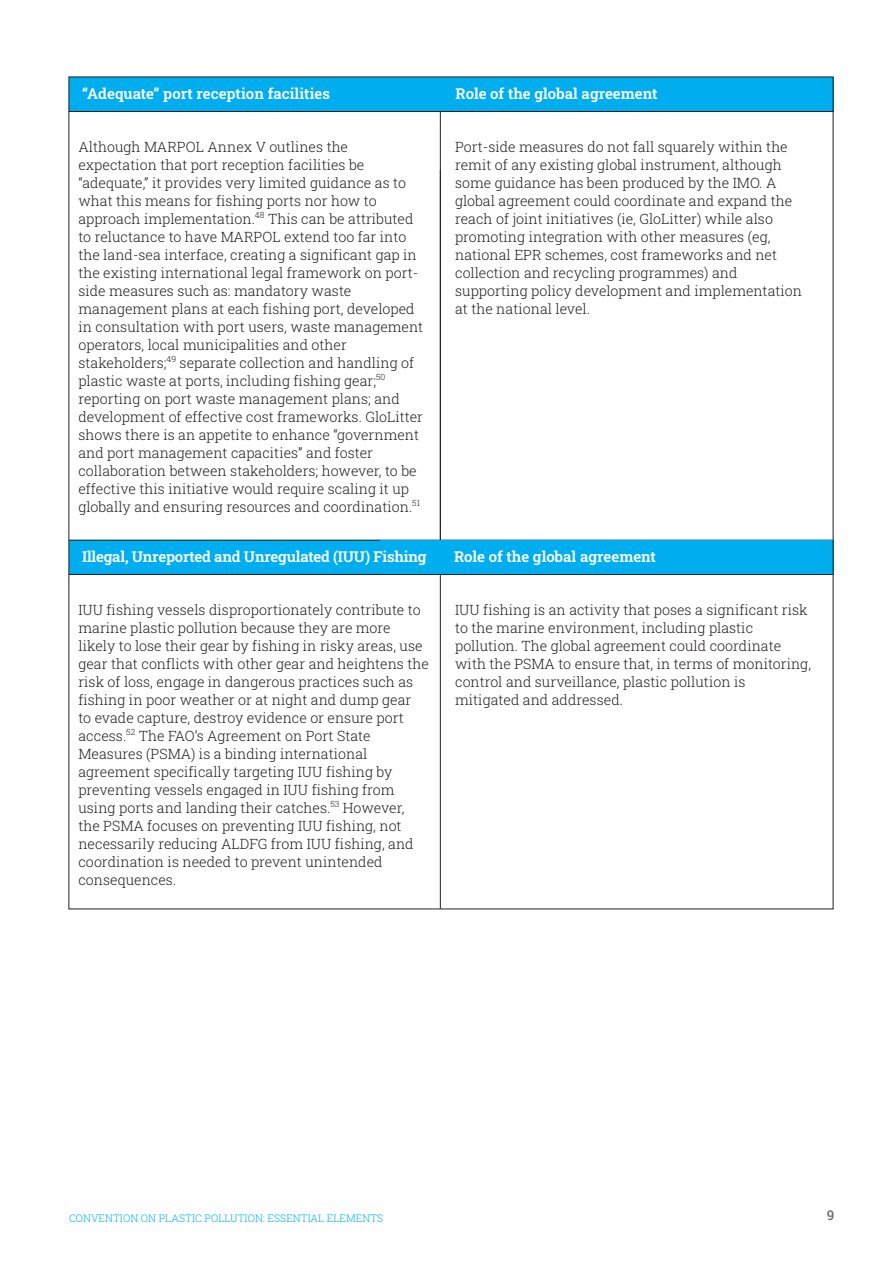
<style>
.page{position:relative;width:893px;height:1263px;background:#fff}
.page>*{position:absolute;margin:0;border:0;box-sizing:border-box;transform-origin:0 0}
.t1{font:600 15px "Roboto Slab";letter-spacing:-.005em;color:#fff}
.t2{font:300 14.25px/18px "Roboto Slab";color:#231f20}
.t3{font:500 13.5px "Roboto Slab";color:#6c6d70}
.t4{font:300 10.5px "Roboto Slab";color:#00aeef}
</style>
<div class="page">
<div style="left:69px;top:77px;width:764px;height:34px;background:#00aeef"></div>
<hr style="left:69px;top:111px;width:764px;height:1px;background:#231f20">
<hr style="left:440px;top:112px;width:1px;height:452px;background:#231f20">
<div style="left:69px;top:540px;width:764px;height:34px;background:#00aeef"></div>
<hr style="left:69px;top:540px;width:764px;height:1px;background:#231f20">
<hr style="left:69px;top:574px;width:764px;height:1px;background:#231f20">
<hr style="left:440px;top:575px;width:1px;height:334px;background:#231f20">
<div style="left:380px;top:540px;width:453px;height:34px;background:#00aeef"></div>
<p class="t1" style="left:82px;top:85px;width:249px">“Adequate” port reception facilities</p>
<p class="t1" style="left:455px;top:85px;width:203px">Role of the global agreement</p>
<p class="t2" style="left:78px;top:138px;width:346px">Although MARPOL Annex V outlines the expectation that port reception facilities be “adequate,” it provides very limited guidance as to what this means for fishing ports nor how to approach implementation.<sup>48</sup> This can be attributed to reluctance to have MARPOL extend too far into the land-sea interface, creating a significant gap in the existing international legal framework on port&shy;side measures such as: mandatory waste management plans at each fishing port, developed in consultation with port users, waste management operators, local municipalities and other stakeholders;<sup>49</sup> separate collection and handling of plastic waste at ports, including fishing gear;<sup>50 </sup>reporting on port waste management plans; and development of effective cost frameworks. GloLitter shows there is an appetite to enhance “government and port management capacities” and foster collaboration between stakeholders; however, to be effective this initiative would require scaling it up globally and ensuring resources and coordination.<sup>51</sup></p>
<p class="t2" style="left:455px;top:138px;width:348px">Port-side measures do not fall squarely within the remit of any existing global instrument, although some guidance has been produced by the IMO. A global agreement could coordinate and expand the reach of joint initiatives (ie, GloLitter) while also promoting integration with other measures (eg, national EPR schemes, cost frameworks and net collection and recycling programmes) and supporting policy development and implementation at the national level.</p>
<p class="t1" style="left:82px;top:548px;width:346px">Illegal, Unreported and Unregulated (IUU) Fishing</p>
<p class="t1" style="left:454px;top:548px;width:203px">Role of the global agreement</p>
<p class="t2" style="left:78px;top:601px;width:352px">IUU fishing vessels disproportionately contribute to marine plastic pollution because they are more likely to lose their gear by fishing in risky areas, use gear that conflicts with other gear and heightens the risk of loss, engage in dangerous practices such as fishing in poor weather or at night and dump gear<br>to evade capture, destroy evidence or ensure port access.<sup>52</sup> The FAO’s Agreement on Port State Measures (PSMA) is a binding international agreement specifically targeting IUU fishing by preventing vessels engaged in IUU fishing from using ports and landing their catches.<sup>53</sup> However, the PSMA focuses on preventing IUU fishing, not necessarily reducing ALDFG from IUU fishing, and coordination is needed to prevent unintended consequences.</p>
<p class="t2" style="left:455px;top:601px;width:357px">IUU fishing is an activity that poses a significant risk to the marine environment, including plastic pollution. The global agreement could coordinate with the PSMA to ensure that, in terms of monitoring, control and surveillance, plastic pollution is mitigated and addressed.</p>
<p class="t4" style="left:69px;top:1212px;width:316px">CONVENTION ON PLASTIC POLLUTION: ESSENTIAL ELEMENTS</p>
<p class="t3" style="left:827px;top:1208px;width:9px">9</p>
</div>
